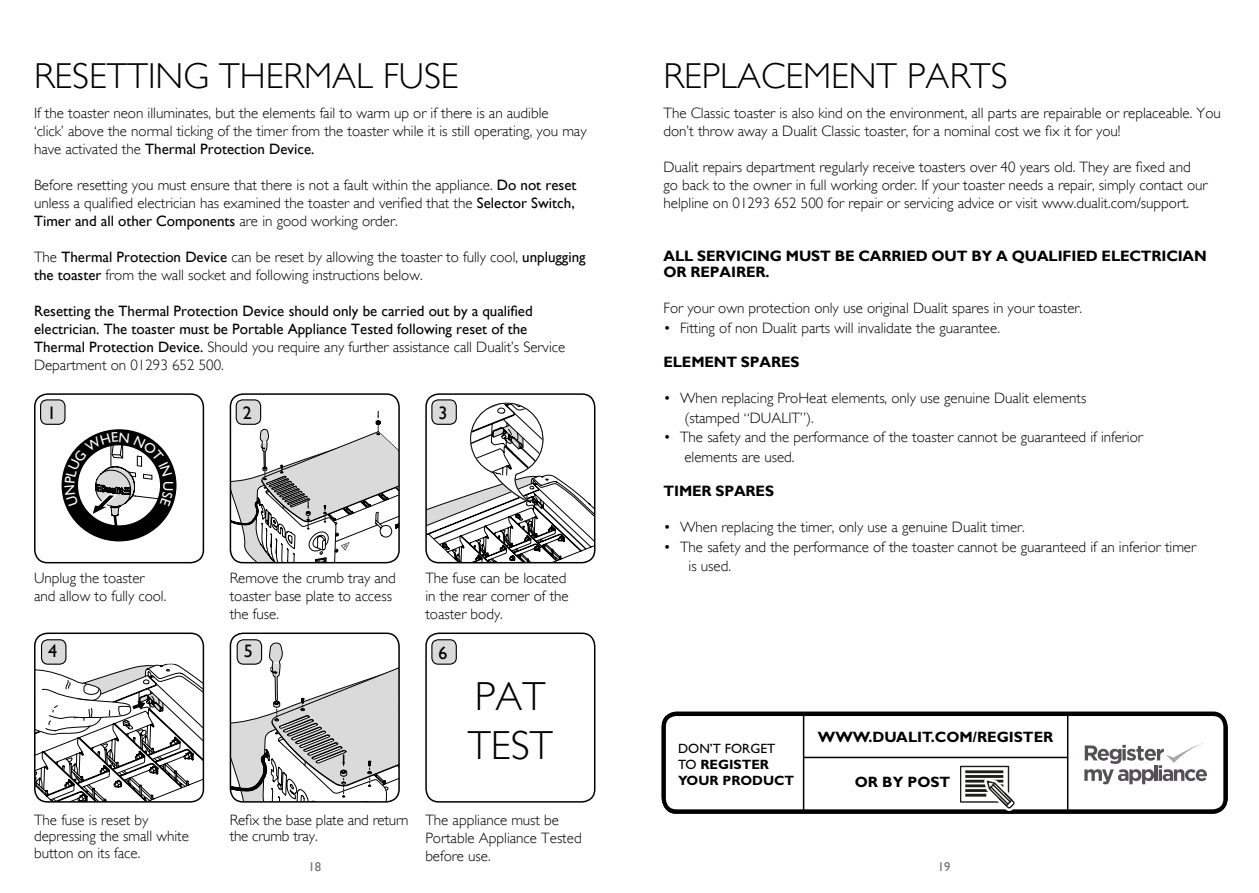
<style>
.page{position:relative;width:1259px;height:893px;background:#fff}
.page>*{position:absolute;margin:0;border:0;box-sizing:border-box;transform-origin:0 0}
.t1{font:300 40.5px/48.6px "Gill Sans";color:#000}
.t2{font:300 36px "Gill Sans";color:#000}
.t3{font:18px "Gill Sans";color:#000}
.t4{font:300 15px/18px "Gill Sans";color:#000}
.t5{font:15px/18px "Gill Sans";color:#000}
.t6{font:700 15px/16.5px "Gill Sans";letter-spacing:-.01em;color:#000}
.t7{font:700 15px "Gill Sans";color:#000}
.t8{font:700 13.5px/16.2px "Gill Sans";color:#000}
.t9{font:12.75px "Gill Sans";color:#706f6f}
.s1{font-weight:400}
.s2{font-weight:300}
</style>
<div class="page">
<svg style="left:661px;top:711px;width:566px;height:103px"></svg>
<svg style="left:1084px;top:741px;width:126px;height:43px"></svg>
<hr style="left:1067px;top:714px;width:1px;height:98px;background:#000">
<hr style="left:803px;top:714px;width:1px;height:98px;background:#000">
<svg style="left:960px;top:766px;width:56px;height:44px"></svg>
<hr style="left:803px;top:757px;width:264px;height:1px;background:#000">
<div style="left:425px;top:632px;width:170px;height:171px;border:2px solid #000;border-radius:13px"></div>
<svg style="left:230px;top:642px;width:167px;height:160px"></svg>
<div style="left:230px;top:632px;width:170px;height:171px;border:2px solid #000;border-radius:13px"></div>
<svg style="left:37px;top:664px;width:166px;height:138px"></svg>
<div style="left:34px;top:632px;width:170px;height:171px;border:2px solid #000;border-radius:13px"></div>
<div style="left:34px;top:393px;width:170px;height:170px;border:2px solid #000;border-radius:13px"></div>
<svg style="left:230px;top:411px;width:169px;height:152px"></svg>
<div style="left:230px;top:393px;width:170px;height:170px;border:2px solid #000;border-radius:13px"></div>
<div style="left:41px;top:400px;width:24px;height:24px;background:#dadada;border-radius:6px"></div>
<div style="left:40px;top:399px;width:26px;height:26px;border:1px solid #000;border-radius:6px"></div>
<div style="left:236px;top:400px;width:25px;height:24px;background:#dadada;border-radius:6px"></div>
<div style="left:236px;top:399px;width:25px;height:26px;border:1px solid #000;border-radius:6px"></div>
<svg style="left:432px;top:400px;width:24px;height:24px"></svg>
<div style="left:431px;top:399px;width:26px;height:26px;border:1px solid #000;border-radius:6px"></div>
<div style="left:42px;top:640px;width:24px;height:24px;background:#dadada;border-radius:6px"></div>
<div style="left:41px;top:639px;width:25px;height:26px;border:1px solid #000;border-radius:6px"></div>
<div style="left:237px;top:640px;width:25px;height:24px;background:#dadada;border-radius:6px"></div>
<div style="left:237px;top:639px;width:25px;height:26px;border:1px solid #000;border-radius:6px"></div>
<svg style="left:428px;top:402px;width:167px;height:161px"></svg>
<div style="left:425px;top:393px;width:170px;height:170px;border:2px solid #000;border-radius:13px"></div>
<div style="left:432px;top:640px;width:24px;height:24px;background:#dadada;border-radius:6px"></div>
<div style="left:431px;top:639px;width:26px;height:26px;border:1px solid #000;border-radius:6px"></div>
<div style="left:62px;top:429px;width:114px;height:112px;background:#000;border-radius:50%"></div>
<svg style="left:65px;top:432px;width:108px;height:94px"></svg>
<h2 class="t2" style="left:34px;top:55px;width:426px">RESETTING THERMAL FUSE</h2>
<p class="t4" style="left:34px;top:104px;width:554px">If the toaster neon illuminates, but the elements fail to warm up or if there is an audible<br>‘click’ above the normal ticking of the timer from the toaster while it is still operating, you may have activated the <span class="s1">Thermal Protection Device.</span></p>
<p class="t4" style="left:34px;top:176px;width:544px">Before resetting you must ensure that there is not a fault within the appliance. <span class="s1">Do not reset </span>unless a qualified electrician has examined the toaster and verified that the <span class="s1">Selector Switch,<br>Timer and all other Components</span> are in good working order.</p>
<p class="t4" style="left:34px;top:248px;width:553px">The <span class="s1">Thermal Protection Device</span> can be reset by allowing the toaster to fully cool, <span class="s1">unplugging the toaster</span> from the wall socket and following instructions below.</p>
<p class="t5" style="left:34px;top:302px;width:533px">Resetting the Thermal Protection Device should only be carried out by a qualified electrician. The toaster must be Portable Appliance Tested following reset of the Thermal Protection Device. <span class="s2">Should you require any further assistance call Dualit’s Service Department on 01293 652 500.</span></p>
<p class="t3" style="left:47px;top:402px;width:10px">1</p>
<p class="t3" style="left:243px;top:402px;width:10px">2</p>
<p class="t3" style="left:438px;top:402px;width:10px">3</p>
<p class="t4" style="left:34px;top:569px;width:134px">Unplug the toaster and allow to fully cool.</p>
<p class="t4" style="left:230px;top:569px;width:168px">Remove the crumb tray and toaster base plate to access the fuse.</p>
<p class="t4" style="left:425px;top:569px;width:145px">The fuse can be located in the rear corner of the toaster body.</p>
<p class="t3" style="left:48px;top:640px;width:10px">4</p>
<p class="t3" style="left:244px;top:640px;width:10px">5</p>
<p class="t3" style="left:438px;top:642px;width:10px">6</p>
<h1 class="t1" style="left:468px;top:672px;width:87px">PAT<br>TEST</h1>
<h2 class="t2" style="left:663px;top:55px;width:346px">REPLACEMENT PARTS</h2>
<p class="t4" style="left:663px;top:104px;width:559px">The Classic toaster is also kind on the environment, all parts are repairable or replaceable. You don’t throw away a Dualit Classic toaster, for a nominal cost we fix it for you!</p>
<p class="t4" style="left:663px;top:158px;width:545px">Dualit repairs department regularly receive toasters over 40 years old. They are fixed and go back to the owner in full working order. If your toaster needs a repair, simply contact our helpline on 01293 652 500 for repair or servicing advice or visit www.dualit.com/support.</p>
<p class="t6" style="left:663px;top:248px;width:545px">ALL SERVICING MUST BE CARRIED OUT BY A QUALIFIED ELECTRICIAN<br>OR REPAIRER.</p>
<p class="t4" style="left:663px;top:299px;width:420px">For your own protection only use original Dualit spares in your toaster.</p>
<p class="t4" style="left:663px;top:319px;width:338px">• Fitting of non Dualit parts will invalidate the guarantee.</p>
<p class="t6" style="left:663px;top:354px;width:137px">ELEMENT SPARES</p>
<p class="t4" style="left:684px;top:389px;width:403px;line-height:19.5px;text-indent:-21px">• When replacing ProHeat elements, only use genuine Dualit elements (stamped “DUALIT”).</p>
<p class="t4" style="left:684px;top:428px;width:460px;line-height:19.5px;text-indent:-21px">• The safety and the performance of the toaster cannot be guaranteed if inferior elements are used.</p>
<p class="t6" style="left:663px;top:483px;width:112px">TIMER SPARES</p>
<p class="t4" style="left:663px;top:518px;width:363px">• When replacing the timer, only use a genuine Dualit timer.</p>
<p class="t4" style="left:688px;top:537px;width:509px;line-height:19.5px;text-indent:-25px">• The safety and the performance of the toaster cannot be guaranteed if an inferior timer is used.</p>
<p class="t8" style="left:678px;top:741px;width:118px"><span class="s1">DON’T FORGET<br>TO</span> REGISTER<br>YOUR PRODUCT</p>
<p class="t7" style="left:818px;top:728px;width:237px">WWW.DUALIT.COM/REGISTER</p>
<p class="t7" style="left:855px;top:773px;width:97px">OR BY POST</p>
<p class="t4" style="left:425px;top:811px;width:158px">The appliance must be<br>Portable Appliance Tested before use.</p>
<p class="t4" style="left:34px;top:811px;width:156px;line-height:16.5px">The fuse is reset by depressing the small white button on its face.</p>
<p class="t4" style="left:230px;top:811px;width:180px;line-height:16.5px">Refix the base plate and return the crumb tray.</p>
<p class="t9" style="left:308px;top:859px;width:14px">18</p>
<p class="t9" style="left:938px;top:859px;width:14px">19</p>
</div>
